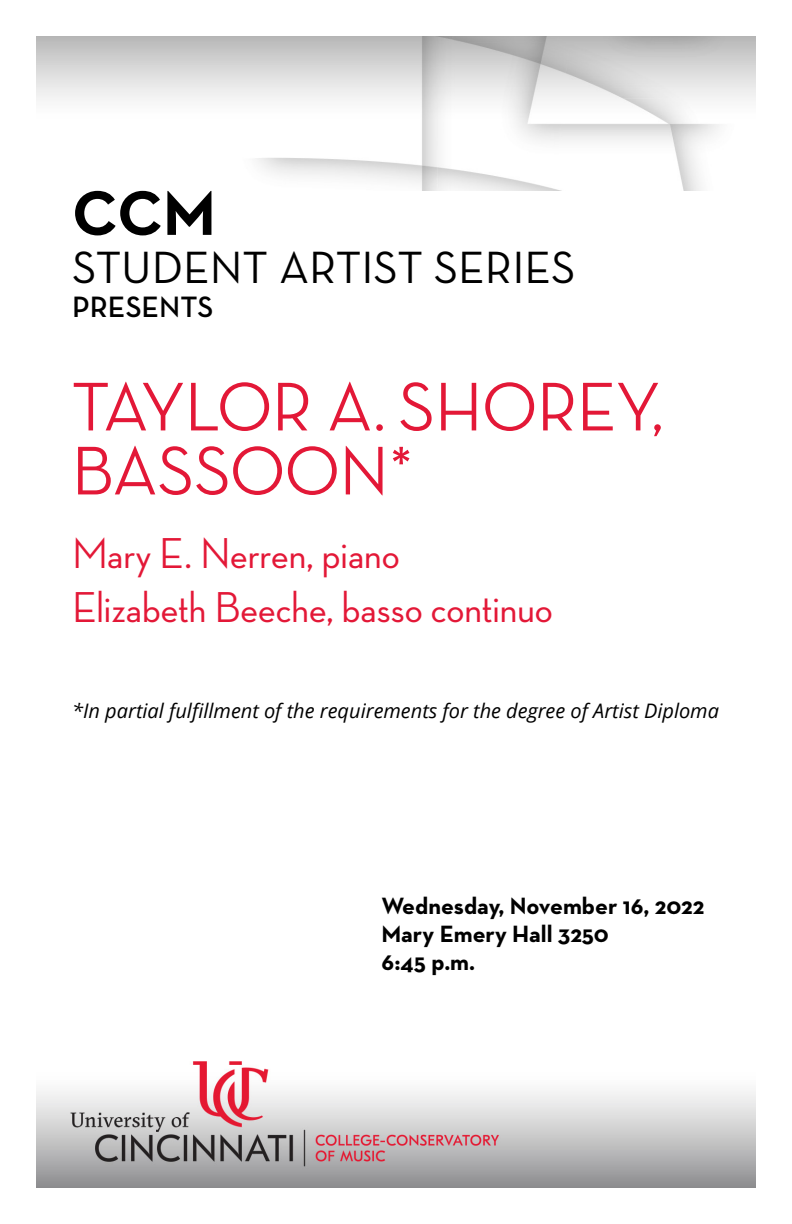
<style>
.page{position:relative;width:792px;height:1224px;background:#fff}
.page>*{position:absolute;margin:0;border:0;box-sizing:border-box;transform-origin:0 0}
.Concert_Title{font:500 70px/64px "Neutra Disp";color:#e31837}
.Page_Intro{font:700 64px "Neutra Text";color:#000}
.Page_Intro-2{font:46px "Neutra Text";color:#000}
.Musician_Conductor{font:500 44px "Neutra Disp";color:#e31837}
.Page_Intro-3{font:600 30px "Neutra Text";color:#000}
.Date_Venue_Time{font:700 24px "Neutra Text";color:#000}
.In_partial_fulfillm{font:italic 20px "Open Sans";color:#000}
</style>
<div class="page">
<img style="left:36px;top:36px;width:720px;height:154px">
<img style="left:36px;top:1061px;width:720px;height:126px">
<h1 class="Page_Intro" style="left:72px;top:173px;width:145px">CCM</h1>
<h1 class="Page_Intro-2" style="left:72px;top:239px;width:505px">STUDENT ARTIST SERIES</h1>
<h1 class="Page_Intro-3" style="left:72px;top:288px;width:143px">PRESENTS</h1>
<h1 class="Concert_Title" style="left:72px;top:375px;width:593px">TAYLOR A. SHOREY,<br>BASSOON*</h1>
<h2 class="Musician_Conductor" style="left:72px;top:529px;width:329px">Mary E. Nerren, piano</h2>
<h2 class="Musician_Conductor" style="left:72px;top:583px;width:482px">Elizabeth Beeche, basso continuo</h2>
<h2 class="In_partial_fulfillm" style="left:72px;top:697px;width:649px">*In partial fulfillment of the requirements for the degree of Artist Diploma</h2>
<h3 class="Date_Venue_Time" style="left:382px;top:891px;width:324px">Wednesday, November 16, 2022</h3>
<h3 class="Date_Venue_Time" style="left:382px;top:919px;width:229px">Mary Emery Hall 3250</h3>
<h3 class="Date_Venue_Time" style="left:382px;top:947px;width:95px">6:45 p.m.</h3>
</div>
